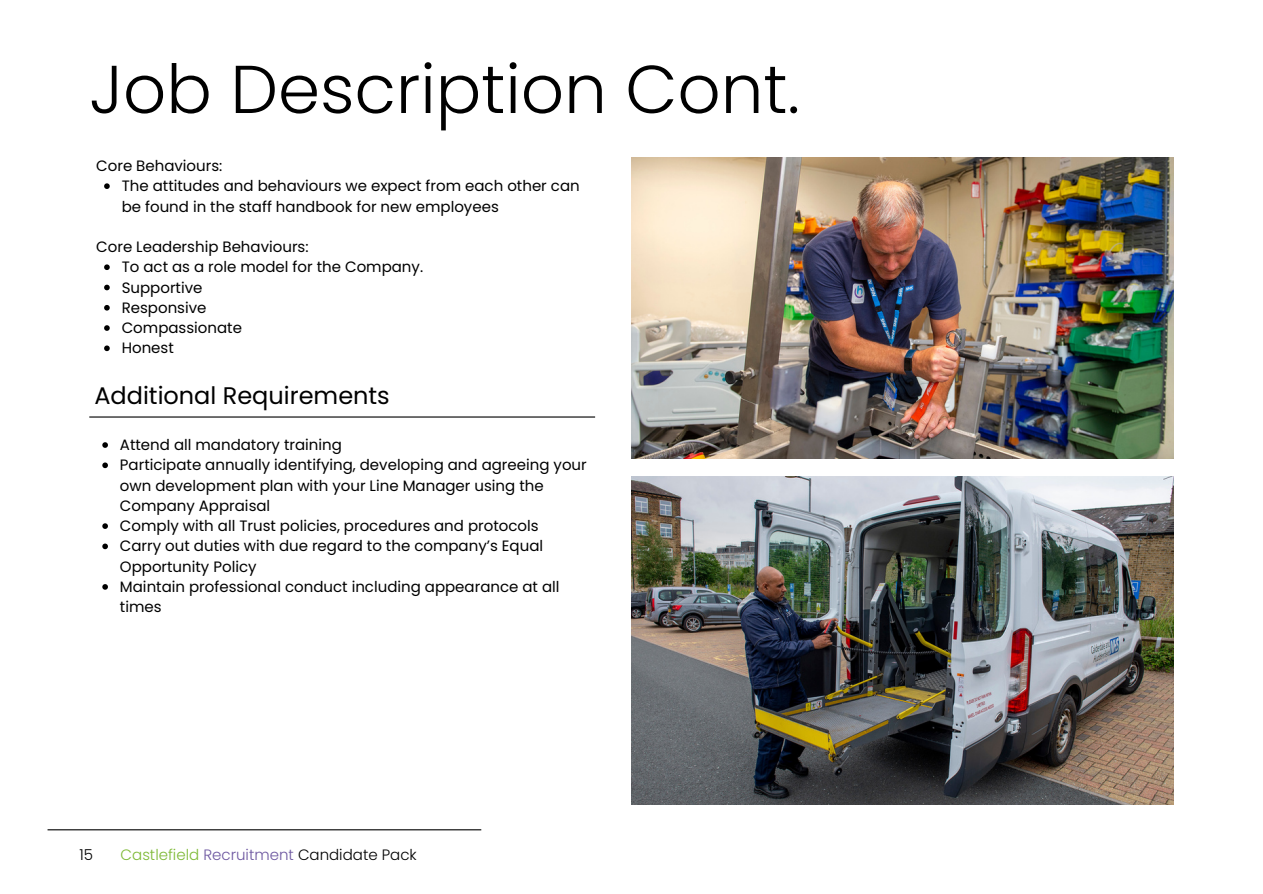
<style>
.page{position:relative;width:1263px;height:894px;background:#fff}
.page>*{position:absolute;margin:0;border:0;box-sizing:border-box;transform-origin:0 0}
.t1{font:300 67.5px "Poppins";color:#000}
.t2{font:24px "Poppins";color:#000}
.t3{font:15px/20.2px "Poppins";color:#000}
.t4{font:300 15px "Poppins";color:#000}
.s1{color:#7db935}
.s2{color:#6d57a0}
</style>
<div class="page">
<hr style="left:48px;top:829px;width:433px;height:1px;background:#000">
<img style="left:631px;top:158px;width:543px;height:300px">
<img style="left:631px;top:476px;width:543px;height:328px">
<svg style="left:104px;top:183px;width:6px;height:6px"></svg>
<svg style="left:104px;top:264px;width:6px;height:6px"></svg>
<svg style="left:104px;top:284px;width:6px;height:6px"></svg>
<svg style="left:104px;top:305px;width:6px;height:5px"></svg>
<svg style="left:104px;top:325px;width:6px;height:6px"></svg>
<svg style="left:104px;top:345px;width:6px;height:6px"></svg>
<hr style="left:89px;top:416px;width:506px;height:1px;background:#000">
<svg style="left:102px;top:442px;width:6px;height:5px"></svg>
<svg style="left:102px;top:462px;width:6px;height:6px"></svg>
<svg style="left:102px;top:523px;width:6px;height:5px"></svg>
<svg style="left:102px;top:543px;width:6px;height:6px"></svg>
<svg style="left:102px;top:584px;width:6px;height:5px"></svg>
<p class="t1" style="left:89px;top:42px;width:712px">Job Description Cont.</p>
<p class="t3" style="left:96px;top:155px;width:128px">Core Behaviours:</p>
<p class="t3" style="left:122px;top:176px;width:459px">The attitudes and behaviours we expect from each other can be found in the staff handbook for new employees</p>
<p class="t3" style="left:96px;top:236px;width:214px">Core Leadership Behaviours:</p>
<p class="t3" style="left:122px;top:257px;width:303px">To act as a role model for the Company.</p>
<p class="t3" style="left:122px;top:277px;width:82px">Supportive</p>
<p class="t3" style="left:122px;top:297px;width:86px">Responsive</p>
<p class="t3" style="left:122px;top:317px;width:122px">Compassionate</p>
<p class="t3" style="left:122px;top:338px;width:54px">Honest</p>
<p class="t2" style="left:94px;top:378px;width:297px">Additional Requirements</p>
<p class="t3" style="left:120px;top:434px;width:224px">Attend all mandatory training</p>
<p class="t3" style="left:120px;top:455px;width:468px">Participate annually identifying, developing and agreeing your own development plan with your Line Manager using the<br>Company Appraisal</p>
<p class="t3" style="left:120px;top:515px;width:420px">Comply with all Trust policies, procedures and protocols</p>
<p class="t3" style="left:120px;top:536px;width:425px">Carry out duties with due regard to the company’s Equal<br>Opportunity Policy</p>
<p class="t3" style="left:120px;top:576px;width:441px">Maintain professional conduct including appearance at all times</p>
<p class="t4" style="left:80px;top:843px;width:15px">15</p>
<p class="t4" style="left:121px;top:843px;width:298px"><span class="s1">Castlefield</span> <span class="s2">Recruitment</span> Candidate Pack</p>
</div>
